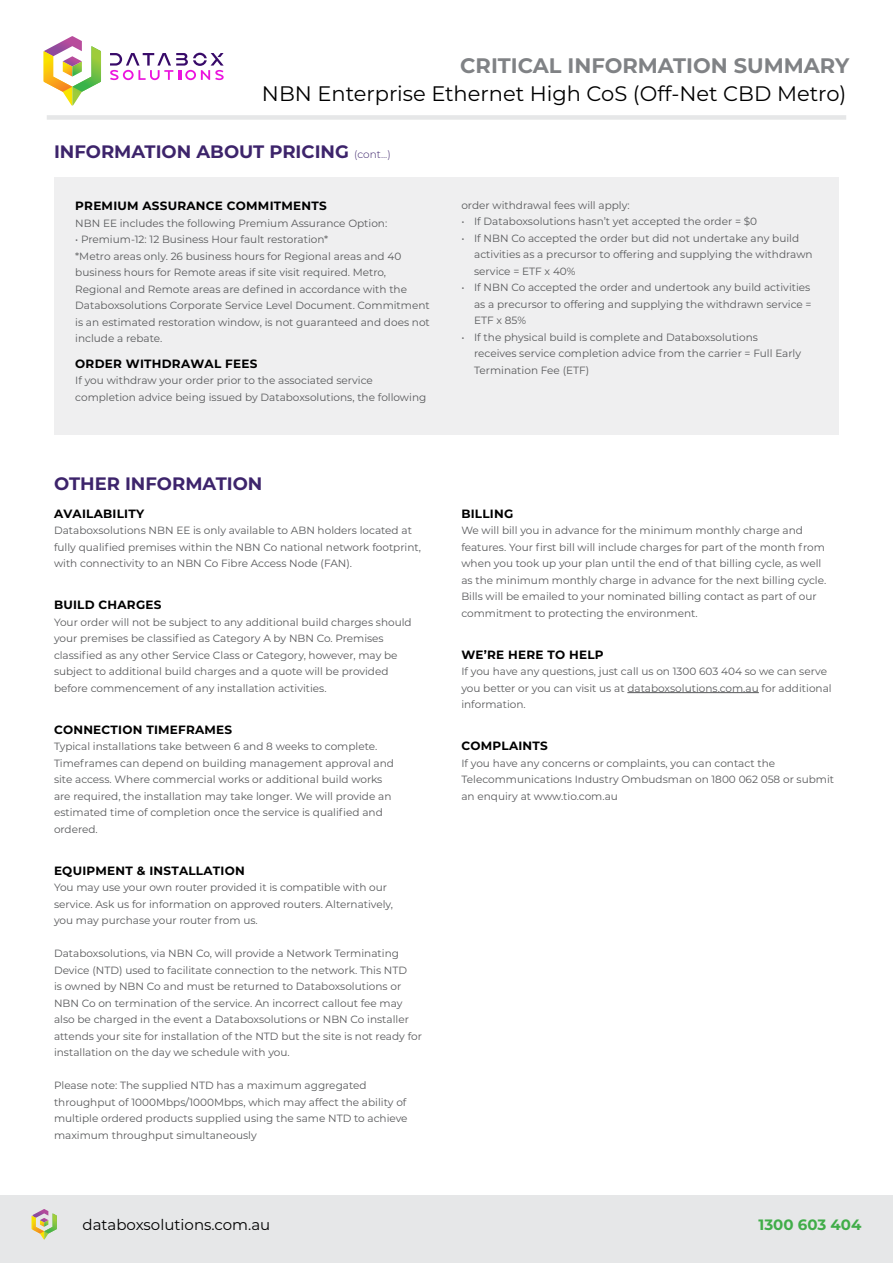
<style>
.page{position:relative;width:893px;height:1263px;background:#fff}
.page>*{position:absolute;margin:0;border:0;box-sizing:border-box;transform-origin:0 0}
.t1{font:21px "Montserrat";color:#000}
.t2{font:700 21px "Montserrat";color:#808285}
.t3{font:700 18px "Montserrat";color:#3d246b}
.t4{font:15px "Montserrat";color:#000}
.t5{font:700 15px "Montserrat";color:#41ad49}
.t6{font:700 12px "Montserrat";letter-spacing:.02em;color:#000}
.t7{font:10.5px/16.5px "Montserrat";color:#58595b}
.s1{font-weight:300;font-size:10.5px}
</style>
<div class="page">
<div style="left:0;top:1195px;width:893px;height:68px;background:#e6e7e8"></div>
<svg style="left:44px;top:36px;width:57px;height:70px"></svg>
<svg style="left:110px;top:53px;width:114px;height:27px"></svg>
<div style="left:47px;top:115px;width:799px;height:5px;background:#e6e7e8"></div>
<svg style="left:32px;top:1209px;width:25px;height:30px"></svg>
<hr style="left:627px;top:692px;width:132px;height:1px;background:#58595b">
<div style="left:54px;top:177px;width:785px;height:258px;background:#efeff0"></div>
<h1 class="t2" style="left:460px;top:51px;width:391px">CRITICAL INFORMATION SUMMARY</h1>
<h1 class="t1" style="left:262px;top:79px;width:586px">NBN Enterprise Ethernet High CoS (Off-Net CBD Metro)</h1>
<h2 class="t3" style="left:54px;top:139px;width:338px">INFORMATION ABOUT PRICING <span class="s1">(cont...)</span></h2>
<p class="t6" style="left:75px;top:197px;width:253px">PREMIUM ASSURANCE COMMITMENTS</p>
<p class="t7" style="left:75px;top:214px;width:314px">NBN EE includes the following Premium Assurance Option:</p>
<p class="t7" style="left:75px;top:231px;width:356px">• Premium-12: 12 Business Hour fault restoration*<br>*Metro areas only. 26 business hours for Regional areas and 40 business hours for Remote areas if site visit required. Metro, Regional and Remote areas are defined in accordance with the Databoxsolutions Corporate Service Level Document. Commitment is an estimated restoration window, is not guaranteed and does not include a rebate.</p>
<p class="t6" style="left:75px;top:355px;width:184px">ORDER WITHDRAWAL FEES</p>
<p class="t7" style="left:75px;top:372px;width:353px">If you withdraw your order prior to the associated service completion advice being issued by Databoxsolutions, the following</p>
<h2 class="t3" style="left:54px;top:470px;width:210px">OTHER INFORMATION</h2>
<p class="t6" style="left:54px;top:505px;width:92px">AVAILABILITY</p>
<p class="t7" style="left:54px;top:522px;width:369px">Databoxsolutions NBN EE is only available to ABN holders located at fully qualified premises within the NBN Co national network footprint, with connectivity to an NBN Co Fibre Access Node (FAN).</p>
<p class="t6" style="left:54px;top:596px;width:109px">BUILD CHARGES</p>
<p class="t7" style="left:54px;top:613px;width:359px">Your order will not be subject to any additional build charges should your premises be classified as Category A by NBN Co. Premises classified as any other Service Class or Category, however, may be subject to additional build charges and a quote will be provided before commencement of any installation activities.</p>
<p class="t6" style="left:54px;top:721px;width:180px">CONNECTION TIMEFRAMES</p>
<p class="t7" style="left:54px;top:738px;width:341px">Typical installations take between 6 and 8 weeks to complete.<br>Timeframes can depend on building management approval and site access. Where commercial works or additional build works are required, the installation may take longer. We will provide an estimated time of completion once the service is qualified and ordered.</p>
<p class="t6" style="left:54px;top:862px;width:192px">EQUIPMENT &amp; INSTALLATION</p>
<p class="t7" style="left:54px;top:879px;width:341px">You may use your own router provided it is compatible with our service. Ask us for information on approved routers. Alternatively, you may purchase your router from us.</p>
<p class="t7" style="left:54px;top:945px;width:369px">Databoxsolutions, via NBN Co, will provide a Network Terminating Device (NTD) used to facilitate connection to the network. This NTD<br>is owned by NBN Co and must be returned to Databoxsolutions or NBN Co on termination of the service. An incorrect callout fee may also be charged in the event a Databoxsolutions or NBN Co installer attends your site for installation of the NTD but the site is not ready for installation on the day we schedule with you.</p>
<p class="t7" style="left:54px;top:1077px;width:355px">Please note: The supplied NTD has a maximum aggregated throughput of 1000Mbps/1000Mbps, which may affect the ability of multiple ordered products supplied using the same NTD to achieve maximum throughput simultaneously</p>
<p class="t7" style="left:461px;top:196px;width:170px">order withdrawal fees will apply:</p>
<p class="t7" style="left:461px;top:213px;width:297px">• If Databoxsolutions hasn’t yet accepted the order = $0</p>
<p class="t7" style="left:474px;top:229px;width:340px;text-indent:-13px">• If NBN Co accepted the order but did not undertake any build activities as a precursor to offering and supplying the withdrawn service = ETF x 40%</p>
<p class="t7" style="left:474px;top:279px;width:339px;text-align:justify;text-indent:-13px">• If NBN Co accepted the order and undertook any build activities as a precursor to offering and supplying the withdrawn service = ETF x 85%</p>
<p class="t7" style="left:474px;top:328px;width:328px;text-indent:-13px">• If the physical build is complete and Databoxsolutions receives service completion advice from the carrier = Full Early<br>Termination Fee (ETF)</p>
<p class="t6" style="left:461px;top:505px;width:53px">BILLING</p>
<p class="t7" style="left:461px;top:522px;width:366px">We will bill you in advance for the minimum monthly charge and features. Your first bill will include charges for part of the month from when you took up your plan until the end of that billing cycle, as well as the minimum monthly charge in advance for the next billing cycle.<br>Bills will be emailed to your nominated billing contact as part of our commitment to protecting the environment.</p>
<p class="t6" style="left:461px;top:646px;width:144px">WE’RE HERE TO HELP</p>
<p class="t7" style="left:461px;top:663px;width:372px">If you have any questions, just call us on 1300 603 404 so we can serve you better or you can visit us at databoxsolutions.com.au for additional information.</p>
<p class="t6" style="left:461px;top:737px;width:88px">COMPLAINTS</p>
<p class="t7" style="left:461px;top:754px;width:374px">If you have any concerns or complaints, you can contact the<br>Telecommunications Industry Ombudsman on 1800 062 058 or submit an enquiry at www.tio.com.au</p>
<h3 class="t4" style="left:83px;top:1214px;width:189px">databoxsolutions.com.au</h3>
<h3 class="t5" style="left:758px;top:1213px;width:104px">1300 603 404</h3>
</div>
